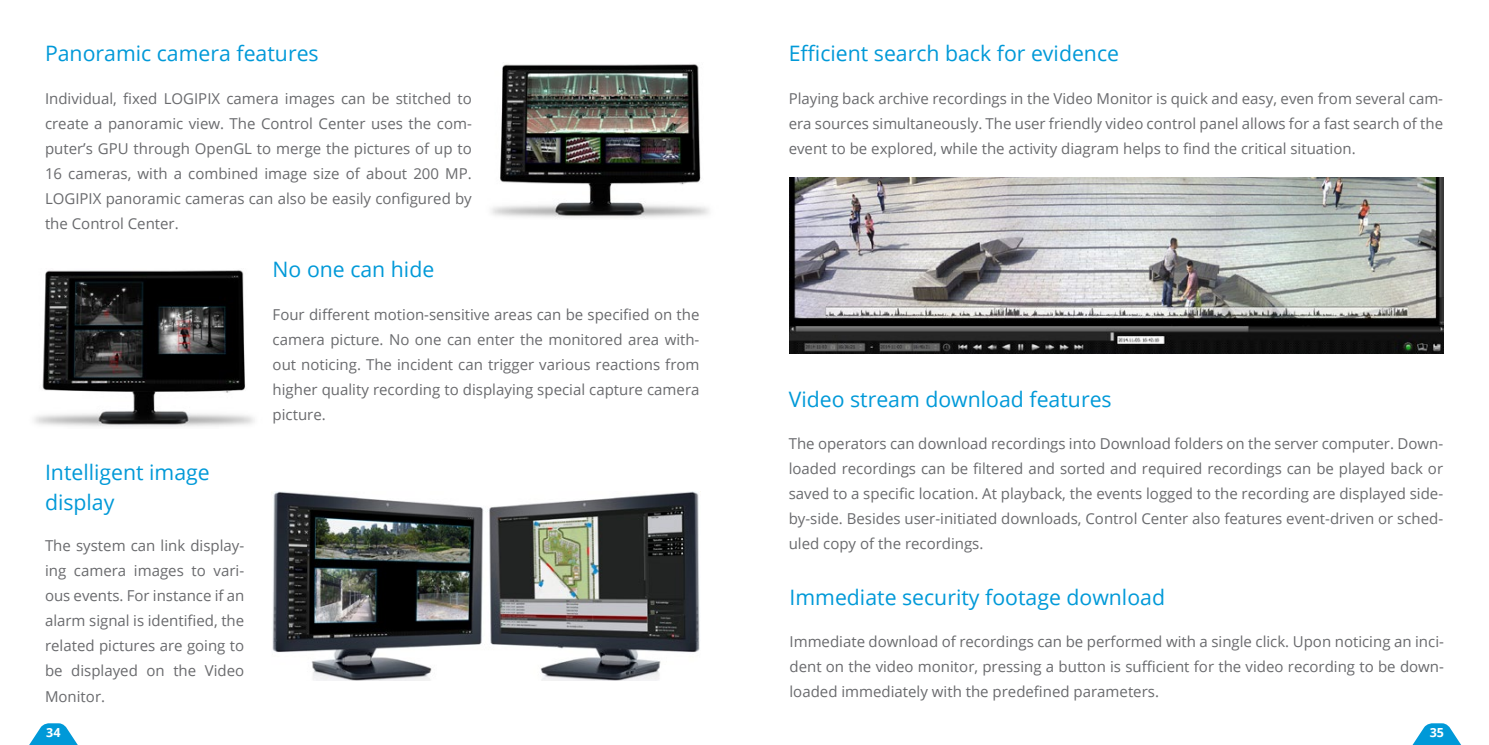
<style>
.page{position:relative;width:1489px;height:745px;background:#fff}
.page>*{position:absolute;margin:0;border:0;box-sizing:border-box;transform-origin:0 0}
.t1{font:21.25px/30px "Open Sans";color:#0099d8}
.t2{font:15px/25px "Open Sans";color:#696a6d;text-align:justify}
.t3{font:700 12.5px "Open Sans";color:#fff}
</style>
<div class="page">
<svg style="left:30px;top:723px;width:47px;height:21px"></svg>
<svg style="left:1413px;top:723px;width:48px;height:21px"></svg>
<img style="left:34px;top:270px;width:221px;height:157px">
<img style="left:491px;top:64px;width:218px;height:155px">
<img style="left:272px;top:491px;width:429px;height:189px">
<img style="left:789px;top:177px;width:654px;height:176px">
<h1 class="t1" style="left:45px;top:38px;width:275px">Panoramic camera features</h1>
<h1 class="t1" style="left:788px;top:38px;width:332px">Efficient search back for evidence</h1>
<p class="t2" style="left:45px;top:86px;width:428px">Individual, fixed LOGIPIX camera images can be stitched to create a panoramic view. The Control Center uses the com&shy;puter’s GPU through OpenGL to merge the pictures of up to 16 cameras, with a combined image size of about 200 MP.<br>LOGIPIX panoramic cameras can also be easily configured by the Control Center.</p>
<p class="t2" style="left:788px;top:86px;width:656px">Playing back archive recordings in the Video Monitor is quick and easy, even from several cam&shy;era sources simultaneously. The user friendly video control panel allows for a fast search of the event to be explored, while the activity diagram helps to find the critical situation.</p>
<h1 class="t1" style="left:45px;top:456px;width:166px">Intelligent image display</h1>
<h1 class="t1" style="left:272px;top:254px;width:163px">No one can hide</h1>
<p class="t2" style="left:272px;top:301px;width:428px">Four different motion-sensitive areas can be specified on the camera picture. No one can enter the monitored area with&shy;out noticing. The incident can trigger various reactions from higher quality recording to displaying special capture camera picture.</p>
<h1 class="t1" style="left:788px;top:383px;width:324px">Video stream download features</h1>
<p class="t2" style="left:788px;top:430px;width:656px">The operators can download recordings into Download folders on the server computer. Down&shy;loaded recordings can be filtered and sorted and required recordings can be played back or saved to a specific location. At playback, the events logged to the recording are displayed side&shy;by-side. Besides user-initiated downloads, Control Center also features event-driven or sched-</p>
<p class="t2" style="left:45px;top:532px;width:201px">The system can link display-</p>
<p class="t2" style="left:788px;top:530px;width:196px">uled copy of the recordings.</p>
<p class="t2" style="left:45px;top:557px;width:201px">ing camera images to vari&shy;ous events. For instance if an alarm signal is identified, the related pictures are going to be displayed on the Video Monitor.</p>
<h1 class="t1" style="left:789px;top:581px;width:377px">Immediate security footage download</h1>
<p class="t2" style="left:789px;top:628px;width:656px">Immediate download of recordings can be performed with a single click. Upon noticing an inci&shy;dent on the video monitor, pressing a button is sufficient for the video recording to be down&shy;loaded immediately with the predefined parameters.</p>
<p class="t3" style="left:46px;top:723px;width:16px">34</p>
<p class="t3" style="left:1429px;top:723px;width:16px">35</p>
</div>
